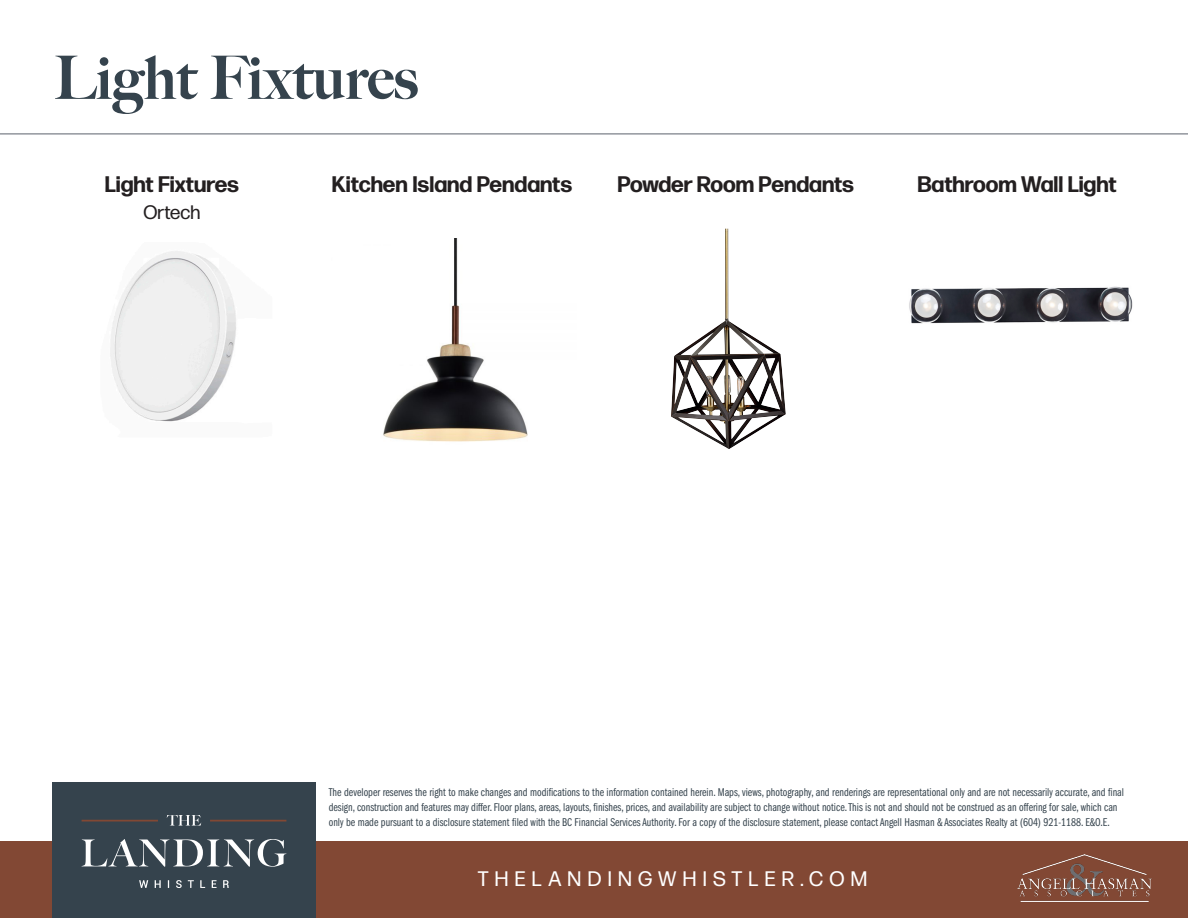
<style>
.page{position:relative;width:1188px;height:918px;background:#fff}
.page>*{position:absolute;margin:0;border:0;box-sizing:border-box;transform-origin:0 0}
.t1{font:900 60px "Big Caslon FB";color:#35434d}
.t2{font:700 22.5px "Forma DJR Deck";color:#231f20}
.t3{font:21px "Forma DJR Deck";letter-spacing:.3em;color:#fff}
.t4{font:19.5px "Forma DJR Deck";color:#231f20}
.t5{font:11.7px/15px "ITC Franklin Gothic Std Bk Cp";color:#35434d}
</style>
<div class="page">
<div style="left:0;top:841px;width:1188px;height:77px;background:#824834"></div>
<div style="left:52px;top:782px;width:264px;height:136px;background:#35434d"></div>
<hr style="left:82px;top:820px;width:76px;height:2px;background:#824834">
<svg style="left:82px;top:839px;width:204px;height:28px"></svg>
<svg style="left:167px;top:815px;width:34px;height:11px"></svg>
<svg style="left:139px;top:880px;width:90px;height:8px"></svg>
<hr style="left:210px;top:820px;width:76px;height:2px;background:#824834">
<img style="left:1017px;top:854px;width:134px;height:48px">
<hr style="left:0;top:133px;width:1188px;height:2px;background:#92969d">
<img style="left:110px;top:251px;width:126px;height:171px">
<img style="left:383px;top:238px;width:145px;height:204px">
<img style="left:671px;top:229px;width:115px;height:220px">
<img style="left:909px;top:286px;width:224px;height:38px">
<p class="t1" style="left:54px;top:42px;width:366px">Light Fixtures</p>
<p class="t2" style="left:105px;top:169px;width:136px">Light Fixtures</p>
<p class="t4" style="left:144px;top:200px;width:58px">Ortech</p>
<p class="t2" style="left:332px;top:169px;width:242px">Kitchen Island Pendants</p>
<p class="t2" style="left:617px;top:169px;width:238px">Powder Room Pendants</p>
<p class="t2" style="left:917px;top:169px;width:201px">Bathroom Wall Light</p>
<p class="t5" style="left:329px;top:785px;width:797px">The developer reserves the right to make changes and modifications to the information contained herein. Maps, views, photography, and renderings are representational only and are not necessarily accurate, and final design, construction and features may differ. Floor plans, areas, layouts, finishes, prices, and availability are subject to change without notice. This is not and should not be construed as an offering for sale, which can only be made pursuant to a disclosure statement filed with the BC Financial Services Authority. For a copy of the disclosure statement, please contact Angell Hasman &amp; Associates Realty at (604) 921-1188. E&amp;O.E.</p>
<h3 class="t3" style="left:478px;top:866px;width:391px">THELANDINGWHISTLER.COM</h3>
</div>
